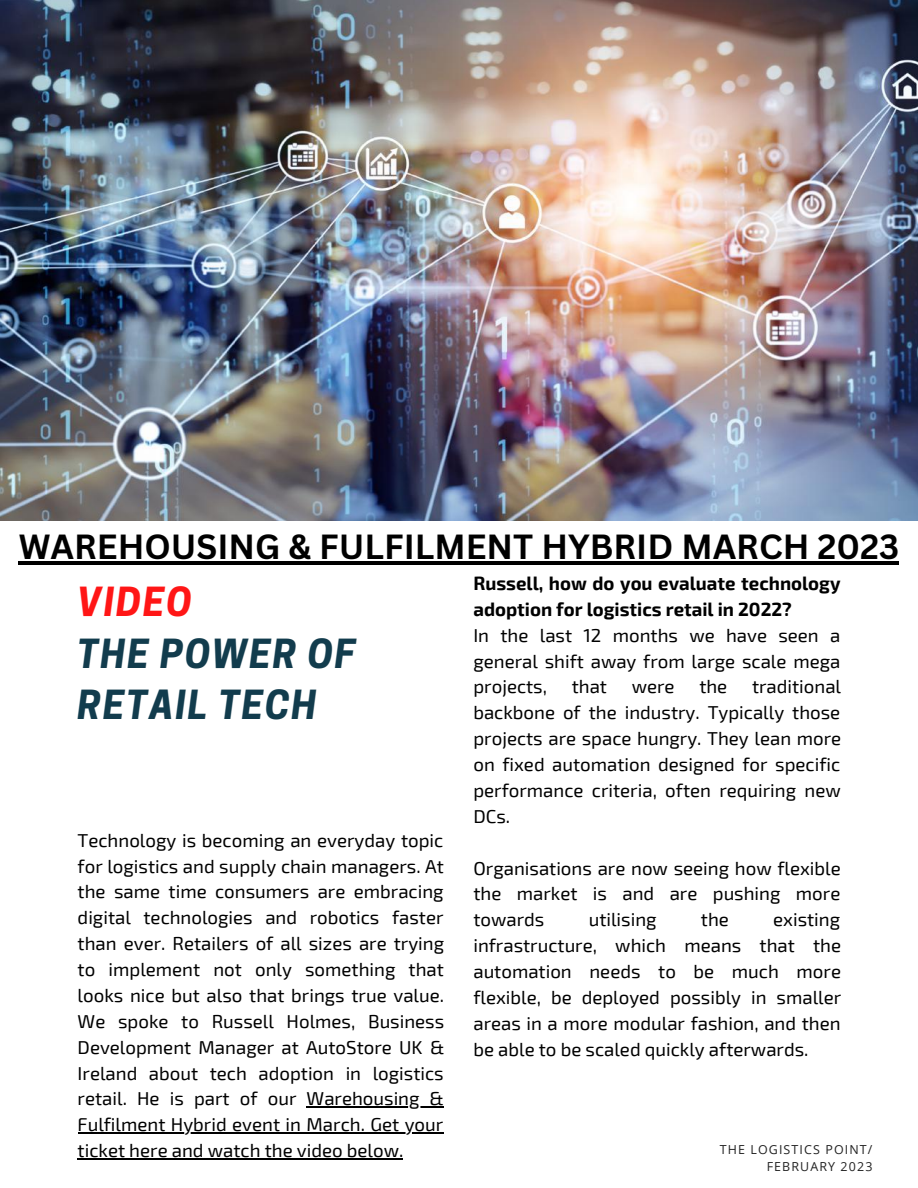
<style>
.page{position:relative;width:918px;height:1188px;background:#fff}
.page>*{position:absolute;margin:0;border:0;box-sizing:border-box;transform-origin:0 0}
.t1{font:italic 700 37.65px/51.8px "Cooper Hewitt";letter-spacing:.05em;color:#123c4d}
.t2{font:italic 700 37.65px "Cooper Hewitt";letter-spacing:.05em;color:#ff1616}
.t3{font:700 34.05px "Canva Sans";color:#000}
.t4{font:18.75px/25.8px "Exo 2";color:#000;text-align:justify}
.t5{font:700 18.75px/25.8px "Exo 2";color:#000}
.t6{font:12.45px/16.8px "Open Sans";letter-spacing:.09em;color:#222;text-align:right}
</style>
<div class="page">
<img style="left:0;top:0;width:918px;height:521px">
<hr style="left:307px;top:1107px;width:137px;height:1px;background:#000">
<hr style="left:78px;top:1132px;width:365px;height:2px;background:#000">
<hr style="left:78px;top:1158px;width:325px;height:1px;background:#000">
<hr style="left:19px;top:561px;width:880px;height:4px;background:#000">
<h2 class="t3" style="left:19px;top:523px;width:882px">WAREHOUSING &amp; FULFILMENT HYBRID MARCH 2023</h2>
<h1 class="t2" style="left:78px;top:588px;width:116px">VIDEO</h1>
<h1 class="t1" style="left:78px;top:632px;width:280px">THE POWER OF<br>RETAIL TECH</h1>
<p class="t4" style="left:78px;top:826px;width:368px">Technology is becoming an everyday topic for logistics and supply chain managers. At the same time consumers are embracing digital technologies and robotics faster than ever. Retailers of all sizes are trying to implement not only something that looks nice but also that brings true value.<br>We spoke to Russell Holmes, Business Development Manager at AutoStore UK &amp; Ireland about tech adoption in logistics retail. He is part of our Warehousing &amp; Fulfilment Hybrid event in March. Get your ticket here and watch the video below.</p>
<p class="t5" style="left:473px;top:569px;width:369px">Russell, how do you evaluate technology adoption for logistics retail in 2022?</p>
<p class="t4" style="left:473px;top:621px;width:369px">In the last 12 months we have seen a general shift away from large scale mega projects,</p>
<p class="t4" style="left:473px;top:673px;width:369px;text-indent:279px">traditional backbone of the industry. Typically those projects are space hungry. They lean more on fixed automation designed for specific performance criteria, often requiring new DCs.</p>
<p class="t4" style="left:473px;top:854px;width:369px">Organisations are now seeing how flexible the market is and are pushing more towards</p>
<p class="t4" style="left:572px;top:673px;width:37px">that</p>
<p class="t4" style="left:632px;top:673px;width:44px">were</p>
<p class="t4" style="left:699px;top:673px;width:29px">the</p>
<p class="t4" style="left:589px;top:906px;width:69px">utilising</p>
<p class="t4" style="left:701px;top:906px;width:29px">the</p>
<p class="t4" style="left:473px;top:906px;width:369px;text-indent:300px">existing infrastructure, which means that the automation needs to be much more flexible, be deployed possibly in smaller areas in a more modular fashion, and then be able to be scaled quickly afterwards.</p>
<p class="t6" style="left:720px;top:1141px;width:154px">THE LOGISTICS POINT/<br>FEBRUARY 2023</p>
</div>
